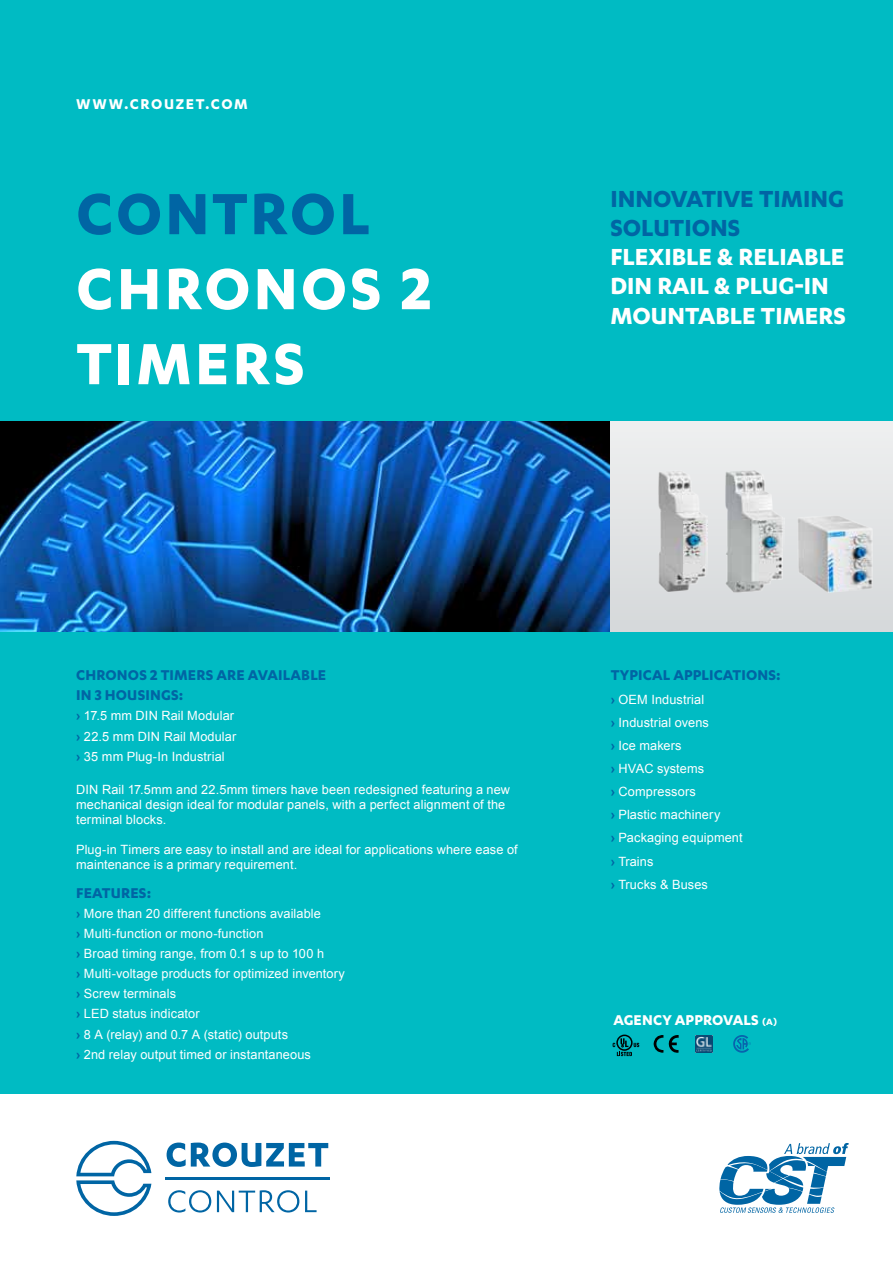
<style>
.page{position:relative;width:893px;height:1263px;background:#fff}
.page>*{position:absolute;margin:0;border:0;box-sizing:border-box;transform-origin:0 0}
.t1{font:700 67.5px/75px "Karbon";letter-spacing:.05em;color:#fff}
.t2{font:700 67.5px "Karbon";letter-spacing:.04em;color:#0065a4}
.t3{font:700 27px/29.2px "Karbon";color:#fff}
.t4{font:700 27px "Karbon";color:#0065a4}
.t5{font:700 16.5px "Karbon";letter-spacing:.005em;color:#0065a4}
.t6{font:700 16.5px "Karbon";letter-spacing:.005em;color:#fff}
.t7{font:700 16.5px "Karbon";letter-spacing:.095em;color:#fff}
.t8{font:12.75px/20.1px "Arial";letter-spacing:.01em;color:#fff}
.s1{font-weight:700;color:#0065a4}
.s2{font-size:10.5px}
</style>
<div class="page">
<div style="left:0;top:0;width:893px;height:1094px;background:#00bbc3"></div>
<svg style="left:719px;top:1143px;width:130px;height:70px"></svg>
<img style="left:0;top:421px;width:609px;height:210px">
<div style="left:609px;top:421px;width:284px;height:210px;background:linear-gradient(to right,#e2e4e5,#e4e5e6)"></div>
<svg style="left:167px;top:1142px;width:161px;height:25px"></svg>
<svg style="left:76px;top:1141px;width:75px;height:75px"></svg>
<svg style="left:168px;top:1190px;width:43px;height:22px"></svg>
<svg style="left:217px;top:1190px;width:82px;height:22px"></svg>
<svg style="left:305px;top:1190px;width:12px;height:22px"></svg>
<hr style="left:165px;top:1177px;width:165px;height:2px;background:#0065a4">
<svg style="left:654px;top:1035px;width:25px;height:18px"></svg>
<svg style="left:733px;top:1035px;width:18px;height:18px"></svg>
<img style="left:695px;top:1035px;width:18px;height:18px">
<svg style="left:616px;top:1034px;width:17px;height:17px"></svg>
<svg style="left:618px;top:1036px;width:13px;height:13px"></svg>
<svg style="left:613px;top:1038px;width:26px;height:18px"></svg>
<img style="left:797px;top:515px;width:77px;height:77px">
<img style="left:724px;top:469px;width:60px;height:124px">
<img style="left:657px;top:469px;width:51px;height:123px">
<p class="t7" style="left:76px;top:95px;width:173px">WWW.CROUZET.COM</p>
<h1 class="t2" style="left:76px;top:175px;width:295px">CONTROL</h1>
<h1 class="t1" style="left:76px;top:249px;width:357px">CHRONOS 2<br>TIMERS</h1>
<h2 class="t4" style="left:610px;top:183px;width:26px">INNO</h2>
<h2 class="t4" style="left:671px;top:183px;width:117px">VATIVE TIMIN</h2>
<h2 class="t4" style="left:828px;top:183px;width:17px">G</h2>
<h2 class="t4" style="left:610px;top:212px;width:16px">SOLUTIONS</h2>
<h2 class="t3" style="left:610px;top:241px;width:141px">FLEXIBLE &amp; RELI</h2>
<h2 class="t3" style="left:610px;top:241px;width:221px;text-indent:176px">ABLE<br>DIN RAIL &amp; PLUG-IN<br>MOUNT</h2>
<h2 class="t3" style="left:698px;top:300px;width:78px">ABLE TIMERS</h2>
<p class="t5" style="left:76px;top:666px;width:11px">CHRONOS</p>
<p class="t5" style="left:150px;top:666px;width:29px">2 TIMERS</p>
<p class="t5" style="left:216px;top:666px;width:102px">ARE AVAILABLE</p>
<p class="t5" style="left:76px;top:686px;width:39px">IN 3 HOUSIN</p>
<p class="t5" style="left:161px;top:686px;width:24px">GS:</p>
<p class="t8" style="left:76px;top:706px;width:162px"><span class="s1">›</span> 17.5 mm DIN Rail Modular <span class="s1">›</span> 22.5 mm DIN Rail Modular <span class="s1">›</span> 35 mm Plug-In Industrial</p>
<p class="t8" style="left:76px;top:781px;width:435px;line-height:15.3px">DIN Rail 17.5mm and 22.5mm timers have been redesigned featuring a new mechanical design ideal for modular panels, with a perfect alignment of the terminal blocks.</p>
<p class="t8" style="left:76px;top:842px;width:443px;line-height:15.3px">Plug-in Timers are easy to install and are ideal for applications where ease of maintenance is a primary requirement.</p>
<p class="t5" style="left:76px;top:883px;width:36px">FEATURES</p>
<p class="t5" style="left:147px;top:883px;width:6px">:</p>
<p class="t8" style="left:76px;top:903px;width:270px"><span class="s1">›</span> More than 20 different functions available<br><span class="s1">›</span> Multi-function or mono-function<br><span class="s1">›</span> Broad timing range, from 0.1 s up to 100 h<br><span class="s1">›</span> Multi-voltage products for optimized inventory <span class="s1">›</span> Screw terminals<br><span class="s1">›</span> LED status indicator<br><span class="s1">›</span> 8 A (relay) and 0.7 A (static) outputs<br><span class="s1">›</span> 2nd relay output timed or instantaneous</p>
<p class="t5" style="left:611px;top:666px;width:132px">TYPICAL APPLICATIONS</p>
<p class="t5" style="left:776px;top:666px;width:6px">:</p>
<p class="t8" style="left:611px;top:688px;width:133px;line-height:23.1px"><span class="s1">›</span> OEM Industrial<br><span class="s1">›</span> Industrial ovens<br><span class="s1">›</span> Ice makers<br><span class="s1">›</span> HVAC systems<br><span class="s1">›</span> Compressors<br><span class="s1">›</span> Plastic machinery<br><span class="s1">›</span> Packaging equipment <span class="s1">›</span> Trains<br><span class="s1">›</span> Trucks &amp; Buses</p>
<p class="t6" style="left:613px;top:1011px;width:166px">AGENCY APPROVALS <span class="s2">(A)</span></p>
</div>
